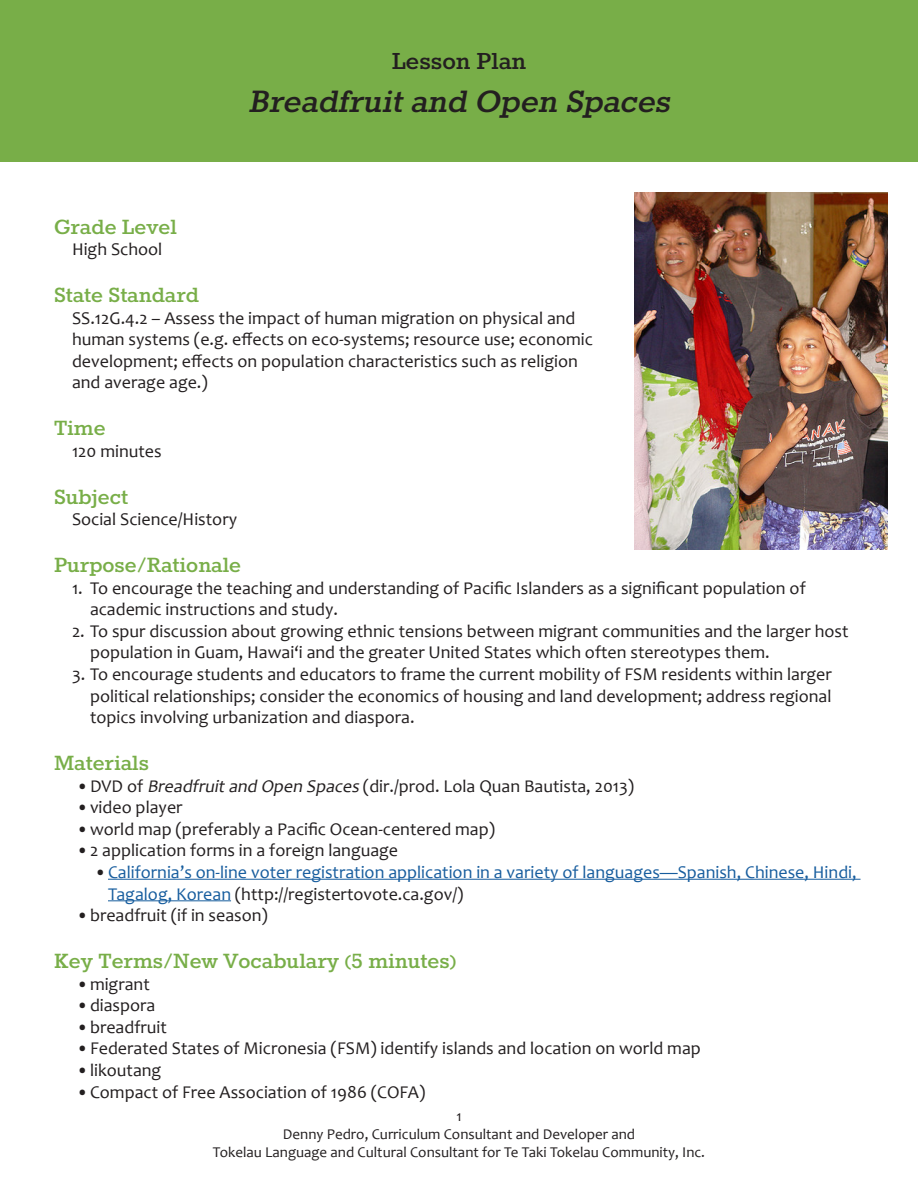
<style>
.page{position:relative;width:918px;height:1188px;background:#fff}
.page>*{position:absolute;margin:0;border:0;box-sizing:border-box;transform-origin:0 0}
.t1{font:italic 700 36px "Rokkitt";color:#231f20}
.t2{font:700 27px "Rokkitt";color:#231f20}
.t3{font:700 24px "Rokkitt";color:#78ae48}
.Paragraph_Style_1{font:18px/21.6px "Candara";color:#231f20}
.t4{font:18px/21.6px "Candara";color:#175d9e}
.t5{font:15px "Candara";color:#231f20}
.s1{font-style:italic}
.s2{color:#231f20}
</style>
<div class="page">
<hr style="left:108px;top:879px;width:753px;height:1px;background:#175d9e">
<hr style="left:108px;top:901px;width:123px;height:1px;background:#175d9e">
<img style="left:635px;top:192px;width:253px;height:357px">
<div style="left:0;top:0;width:918px;height:162px;background:#78ae48"></div>
<p class="t2" style="left:392px;top:46px;width:136px">Lesson Plan</p>
<p class="t1" style="left:248px;top:82px;width:430px">Breadfruitand Open Spaces</p>
<p class="t3" style="left:54px;top:214px;width:124px">Grade Level</p>
<p class="Paragraph_Style_1" style="left:72px;top:238px;width:92px">High School</p>
<p class="t3" style="left:54px;top:282px;width:147px">State Standard</p>
<p class="Paragraph_Style_1" style="left:72px;top:307px;width:522px">SS.12G.4.2 – Assess the impact of human migration on physical and human systems (e.g. effects on eco-systems; resource use; economic development; effects on population characteristics such as religion and average age.)</p>
<p class="t3" style="left:54px;top:416px;width:53px">Time</p>
<p class="Paragraph_Style_1" style="left:72px;top:440px;width:91px">120 minutes</p>
<p class="t3" style="left:54px;top:484px;width:76px">Subject</p>
<p class="Paragraph_Style_1" style="left:72px;top:508px;width:167px">Social Science/History</p>
<p class="t3" style="left:54px;top:552px;width:189px">Purpose/Rationale</p>
<p class="Paragraph_Style_1" style="left:90px;top:577px;width:717px;text-indent:-18px">1. To encourage the teaching and understanding of Pacific Islanders as a significant population of academic instructions and study.</p>
<p class="Paragraph_Style_1" style="left:90px;top:620px;width:760px;text-indent:-18px">2. To spur discussion about growing ethnic tensions between migrant communities and the larger host population in Guam, Hawai‘i and the greater United States which often stereotypes them.</p>
<p class="Paragraph_Style_1" style="left:90px;top:663px;width:743px;text-align:justify;text-indent:-18px">3. To encourage students and educators to frame the current mobility of FSM residents within larger political relationships; consider the economics of housing and land development; address regional topics involving urbanization and diaspora.</p>
<p class="t3" style="left:54px;top:750px;width:96px">Materials</p>
<p class="Paragraph_Style_1" style="left:76px;top:775px;width:559px">•DVD of <span class="s1">Breadfruitand Open Spaces</span> (dir./prod. Lola Quan Bautista, 2013)</p>
<p class="Paragraph_Style_1" style="left:76px;top:796px;width:108px">•video player</p>
<p class="Paragraph_Style_1" style="left:76px;top:818px;width:420px">•world map (preferably a Pacific Ocean-centered map)</p>
<p class="Paragraph_Style_1" style="left:76px;top:840px;width:323px">•2 application forms in a foreign language</p>
<p class="t4" style="left:108px;top:861px;width:750px;text-indent:-14px"><span class="s2">•</span>California’s on-line voter registration application in a variety of languages—Spanish, Chinese, Hindi,<br>Tagalog, Korean <span class="s2">(http://registertovote.ca.gov/)</span></p>
<p class="Paragraph_Style_1" style="left:76px;top:904px;width:193px">•breadfruit (if in season)</p>
<p class="t3" style="left:54px;top:948px;width:404px">Key Terms/New Vocabulary (5 minutes)</p>
<p class="Paragraph_Style_1" style="left:76px;top:973px;width:75px">•migrant</p>
<p class="Paragraph_Style_1" style="left:76px;top:994px;width:80px">•diaspora</p>
<p class="Paragraph_Style_1" style="left:76px;top:1016px;width:92px">•breadfruit</p>
<p class="Paragraph_Style_1" style="left:76px;top:1038px;width:626px">•Federated States of Micronesia (FSM) identify islands and location on world map</p>
<p class="Paragraph_Style_1" style="left:76px;top:1059px;width:86px">•likoutang</p>
<p class="Paragraph_Style_1" style="left:76px;top:1081px;width:350px">•Compact of Free Association of 1986 (COFA)</p>
<p class="t5" style="left:456px;top:1107px;width:7px">1</p>
<p class="t5" style="left:283px;top:1125px;width:354px">Denny Pedro, Curriculum Consultant and Developer and</p>
<p class="t5" style="left:213px;top:1143px;width:494px">Tokelau Language and Cultural Consultant for Te Taki Tokelau Community, Inc.</p>
</div>
